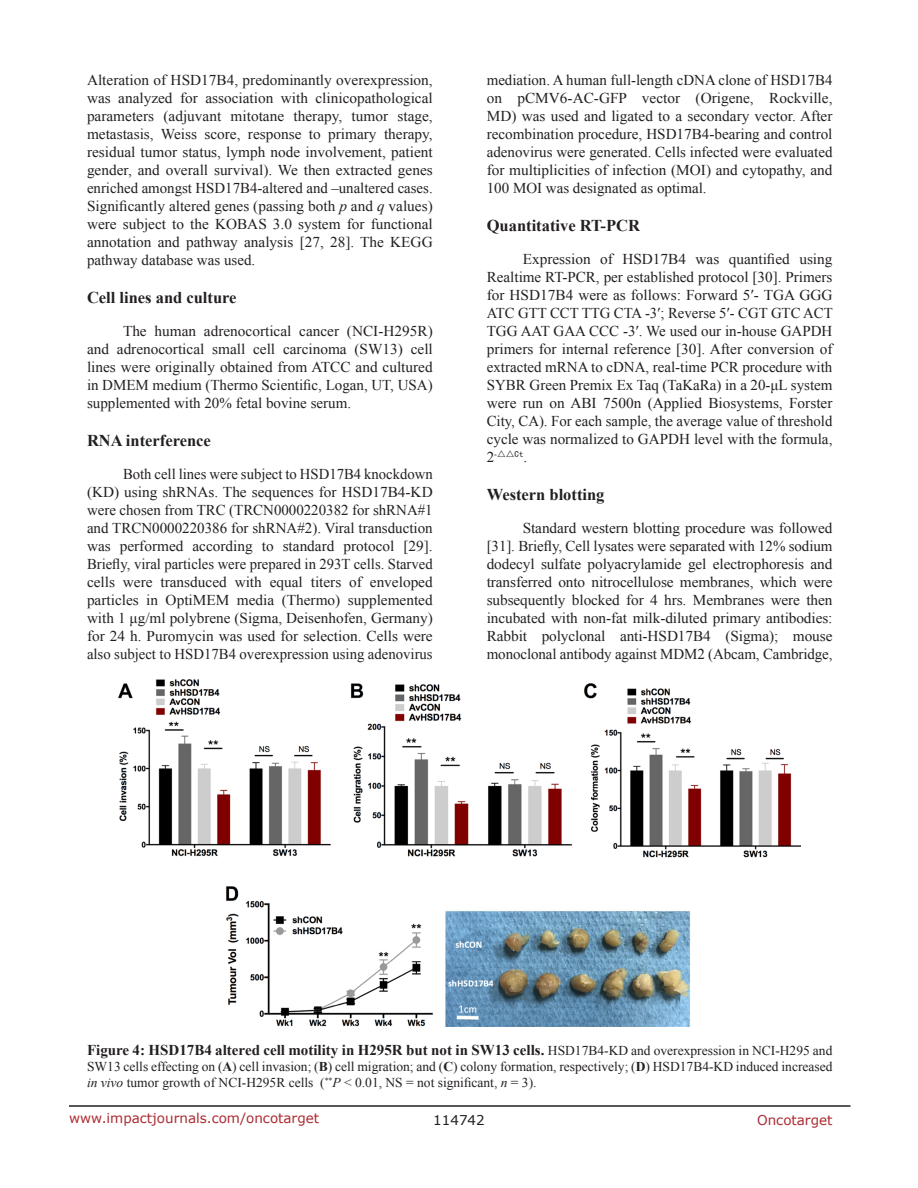
<style>
.page{position:relative;width:918px;height:1188px;background:#fff}
.page>*{position:absolute;margin:0;border:0;box-sizing:border-box;transform-origin:0 0}
.SubHeading_middle{font:700 16.5px "Times New Roman";color:#231f20}
.BodyText{font:15px/18px "Times New Roman";color:#231f20;text-align:justify}
.FigureText{font:700 15px "Times New Roman";color:#231f20}
.FigureText-2{font:13.5px/16.2px "Times New Roman";color:#231f20}
.t1{font:13.5px "Verdana";color:#ac2b31}
.t2{font:13.5px "Verdana";color:#231f20}
.BodyText-2{font:8.7px "Sim Hei";color:#231f20}
.s1{font-style:italic}
.s2{font-family:"Times New Roman";font-size:15px}
.s3{font-family:"Times New Roman"}
.s4{font-weight:400;font-size:13.5px}
.s5{font-weight:700}
</style>
<div class="page">
<hr style="left:69px;top:1105px;width:781px;height:2px;background:#231f20">
<img style="left:119px;top:679px;width:682px;height:348px">
<p class="BodyText" style="left:87px;top:71px;width:347px">Alteration of HSD17B4, predominantly overexpression, was analyzed for association with clinicopathological parameters (adjuvant mitotane therapy, tumor stage, metastasis, Weiss score, response to primary therapy, residual tumor status, lymph node involvement, patient gender, and overall survival). We then extracted genes enriched amongst HSD17B4-altered and –unaltered cases.<br>Significantly altered genes (passing both <span class="s1">p</span> and <span class="s1">q</span> values) were subject to the KOBAS 3.0 system for functional annotation and pathway analysis [27, 28]. The KEGG pathway database was used.</p>
<p class="SubHeading_middle" style="left:87px;top:286px;width:151px">Cell lines and culture</p>
<p class="BodyText" style="left:87px;top:322px;width:347px;text-indent:36px">The human adrenocortical cancer (NCI-H295R) and adrenocortical small cell carcinoma (SW13) cell lines were originally obtained from ATCC and cultured in DMEM medium (Thermo Scientific, Logan, UT, USA) supplemented with 20% fetal bovine serum.</p>
<p class="SubHeading_middle" style="left:87px;top:429px;width:125px">RNA interference</p>
<p class="BodyText" style="left:87px;top:465px;width:347px;text-indent:36px">Both cell lines were subject to HSD17B4 knockdown (KD) using shRNAs. The sequences for HSD17B4-KD were chosen from TRC (TRCN0000220382 for shRNA#1 and TRCN0000220386 for shRNA#2). Viral transduction was performed according to standard protocol [29].<br>Briefly, viral particles were prepared in 293T cells. Starved cells were transduced with equal titers of enveloped particles in OptiMEM media (Thermo) supplemented with 1 μg/ml polybrene (Sigma, Deisenhofen, Germany) for 24 h. Puromycin was used for selection. Cells were also subject to HSD17B4 overexpression using adenovirus</p>
<p class="BodyText" style="left:487px;top:71px;width:347px">mediation. A human full-length cDNA clone of HSD17B4 on pCMV6-AC-GFP vector (Origene, Rockville, MD) was used and ligated to a secondary vector. After recombination procedure, HSD17B4-bearing and control adenovirus were generated. Cells infected were evaluated for multiplicities of infection (MOI) and cytopathy, and 100 MOI was designated as optimal.</p>
<p class="SubHeading_middle" style="left:487px;top:214px;width:155px">Quantitative RT-PCR</p>
<p class="BodyText" style="left:487px;top:250px;width:348px;text-indent:36px">Expression of HSD17B4 was quantified using Realtime RT-PCR, per established protocol [30]. Primers for HSD17B4 were as follows: Forward 5′- TGA GGG ATC GTT CCT TTG CTA -3′; Reverse 5′- CGT GTC ACT TGG AAT GAA CCC -3′. We used our in-house GAPDH primers for internal reference [30]. After conversion of extracted mRNA to cDNA, real-time PCR procedure with SYBR Green Premix Ex Taq (TaKaRa) in a 20-μL system were run on ABI 7500n (Applied Biosystems, Forster City, CA). For each sample, the average value of threshold cycle was normalized to GAPDH level with the formula,</p>
<p class="BodyText-2" style="left:487px;top:450px;width:42px"><span class="s2">2</span><span class="s3">-</span>△△Ct<span class="s2">.</span></p>
<p class="SubHeading_middle" style="left:487px;top:483px;width:119px">Western blotting</p>
<p class="BodyText" style="left:487px;top:519px;width:347px;text-indent:36px">Standard western blotting procedure was followed [31]. Briefly, Cell lysates were separated with 12% sodium dodecyl sulfate polyacrylamide gel electrophoresis and transferred onto nitrocellulose membranes, which were subsequently blocked for 4 hrs. Membranes were then incubated with non-fat milk-diluted primary antibodies:<br>Rabbit polyclonal anti-HSD17B4 (Sigma); mouse monoclonal antibody against MDM2 (Abcam, Cambridge,</p>
<p class="FigureText" style="left:87px;top:1039px;width:747px">Figure 4: HSD17B4 altered cell motility in H295R but not in SW13 cells. <span class="s4">HSD17B4-KD and overexpression in NCI-H295 and</span></p>
<p class="FigureText-2" style="left:87px;top:1058px;width:747px">SW13 cells effecting on (<span class="s5">A</span>) cell invasion; (<span class="s5">B</span>) cell migration; and (<span class="s5">C</span>) colony formation, respectively; (<span class="s5">D</span>) HSD17B4-KD induced increased <span class="s1">in vivo</span> tumor growth of NCI-H295R cells (<sup>**</sup><span class="s1">P</span> &lt; 0.01, NS = not significant, <span class="s1">n</span> = 3).</p>
<p class="t1" style="left:69px;top:1109px;width:252px">www.impactjournals.com/oncotarget</p>
<p class="t2" style="left:433px;top:1111px;width:53px">114742</p>
<p class="t1" style="left:757px;top:1111px;width:77px">Oncotarget</p>
</div>
